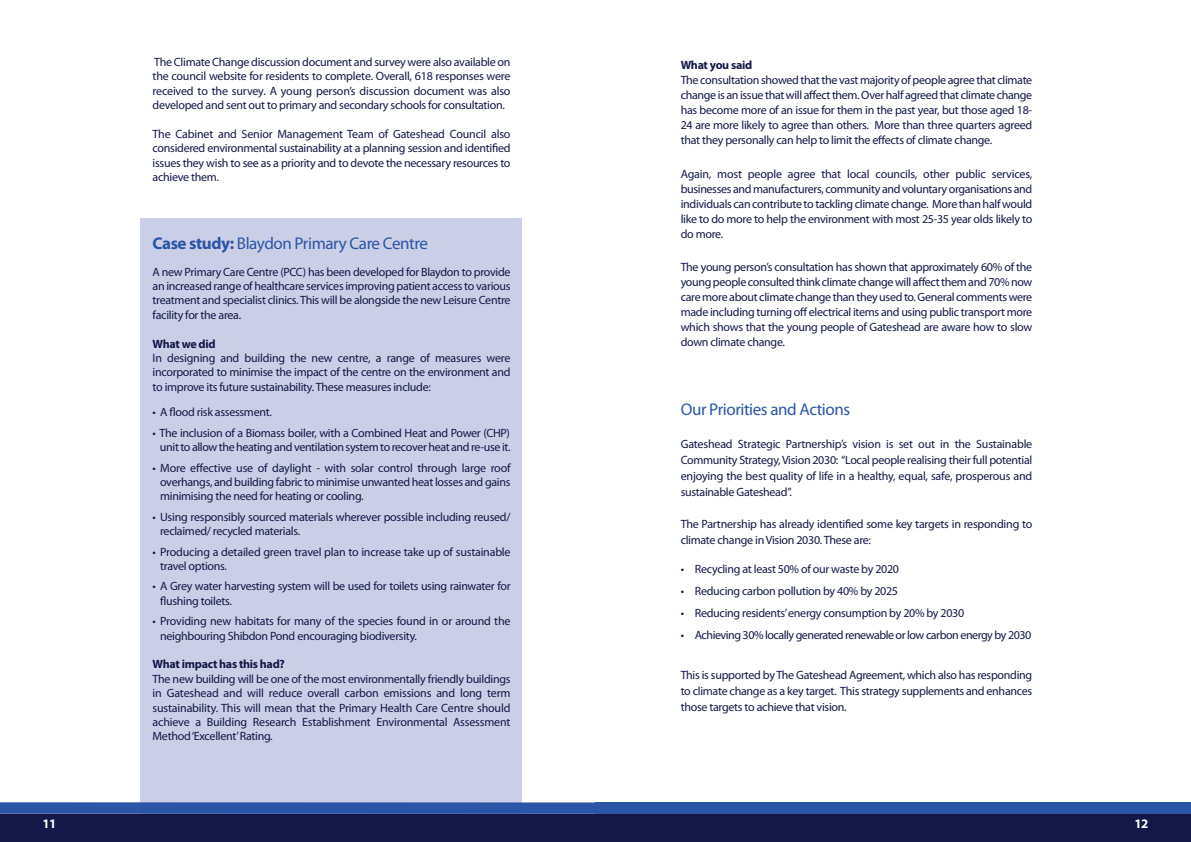
<style>
.page{position:relative;width:1191px;height:842px;background:#fff}
.page>*{position:absolute;margin:0;border:0;box-sizing:border-box;transform-origin:0 0}
.t1{font:17px "Myriad Pro";letter-spacing:-.025em;color:#2a56a5}
.t2{font:700 13px "Myriad Pro";color:#fff}
.t3{font:12px/14.4px "Myriad Pro";letter-spacing:-.025em;color:#131848;text-align:justify}
.t4{font:700 12px "Myriad Pro";letter-spacing:-.025em;color:#131848}
.s1{font-weight:700}
</style>
<div class="page">
<div style="left:595px;top:814px;width:596px;height:28px;background:#131848"></div>
<div style="left:595px;top:802px;width:596px;height:12px;background:#2a56a5"></div>
<div style="left:140px;top:218px;width:382px;height:596px;background:#cbcee7"></div>
<div style="left:0;top:814px;width:595px;height:28px;background:#131848"></div>
<div style="left:0;top:802px;width:595px;height:12px;background:#2a56a5"></div>
<p class="t3" style="left:153px;top:55px;width:359px">The Climate Change discussion document and survey were also available on the council website for residents to complete. Overall, 618 responses were received to the survey. A young person’s discussion document was also developed and sent out to primary and secondary schools for consultation.</p>
<p class="t3" style="left:153px;top:127px;width:359px">The Cabinet and Senior Management Team of Gateshead Council also considered environmental sustainability at a planning session and identified issues they wish to see as a priority and to devote the necessary resources to achieve them.</p>
<h1 class="t1" style="left:153px;top:237px;width:277px"><span class="s1">Case study:</span> Blaydon Primary Care Centre</h1>
<p class="t3" style="left:153px;top:265px;width:359px">A new Primary Care Centre (PCC) has been developed for Blaydon to provide an increased range of healthcare services improving patient access to various treatment and specialist clinics.This will be alongside the new Leisure Centre facility for the area.</p>
<p class="t4" style="left:153px;top:339px;width:64px">What we did</p>
<p class="t3" style="left:153px;top:352px;width:359px">In designing and building the new centre, a range of measures were incorporated to minimise the impact of the centre on the environment and to improve its future sustainability.These measures include:</p>
<p class="t3" style="left:153px;top:406px;width:121px">• A flood risk assessment.</p>
<p class="t3" style="left:153px;top:426px;width:359px;text-align:right">• The inclusion of a Biomass boiler, with a Combined Heat and Power (CHP) unittoallowtheheatingandventilationsystemtorecoverheat andre-useit.</p>
<p class="t3" style="left:160px;top:461px;width:352px;text-indent:-8px">• More effective use of daylight - with solar control through large roof overhangs, and building fabric to minimise unwanted heat losses and gains minimising the need for heating or cooling.</p>
<p class="t3" style="left:160px;top:510px;width:352px;text-indent:-8px">• Using responsibly sourced materials wherever possible including reused/ reclaimed/ recycled materials.</p>
<p class="t3" style="left:160px;top:545px;width:352px;text-indent:-7px">• Producing a detailed green travel plan to increase take up of sustainable travel options.</p>
<p class="t3" style="left:160px;top:580px;width:352px;text-indent:-8px">• A Grey water harvesting system will be used for toilets using rainwater for flushing toilets.</p>
<p class="t3" style="left:160px;top:615px;width:352px;text-indent:-7px">• Providing new habitats for many of the species found in or around the neighbouring Shibdon Pond encouraging biodiversity.</p>
<p class="t4" style="left:153px;top:660px;width:134px">What impact has this had?</p>
<p class="t3" style="left:153px;top:672px;width:359px">The new building will be one of the most environmentally friendly buildings in Gateshead and will reduce overall carbon emissions and long term sustainability. This will mean that the Primary Health Care Centre should achieve a Building Research Establishment Environmental Assessment Method‘Excellent’Rating.</p>
<p class="t4" style="left:680px;top:61px;width:73px">What you said</p>
<p class="t3" style="left:680px;top:74px;width:353px;line-height:15px">The consultation showed that the vast majority of people agree that climate change is an issue that will affect them. Over half agreed that climate change has become more of an issue for them in the past year, but those aged 18- 24 are more likely to agree than others. More than three quarters agreed that they personally can help to limit the effects of climate change.</p>
<p class="t3" style="left:680px;top:167px;width:353px;line-height:15px">Again, most people agree that local councils, other public services, businesses and manufacturers, community and voluntary organisations and individuals can contribute to tackling climate change. More than halfwould like to do more to help the environment with most 25-35 year olds likely to do more.</p>
<p class="t3" style="left:680px;top:260px;width:353px;line-height:15px">The young person’s consultation has shown that approximately 60% of the young people consulted think climate change will affect them and 70% now care more about climate change than they used to. General comments were made including turning offelectrical items and using public transport more which shows that the young people of Gateshead are aware how to slow down climate change.</p>
<h1 class="t1" style="left:680px;top:403px;width:171px">Our Priorities and Actions</h1>
<p class="t3" style="left:680px;top:437px;width:353px;line-height:16px">Gateshead Strategic Partnership’s vision is set out in the Sustainable Community Strategy,Vision 2030: “Local people realising their full potential enjoying the best quality of life in a healthy, equal, safe, prosperous and sustainable Gateshead”.</p>
<p class="t3" style="left:680px;top:517px;width:353px;line-height:16px">The Partnership has already identified some key targets in responding to climate change inVision 2030.These are:</p>
<p class="t3" style="left:680px;top:563px;width:220px">• Recycling at least 50% of our waste by 2020</p>
<p class="t3" style="left:680px;top:585px;width:219px">• Reducing carbon pollution by 40% by 2025</p>
<p class="t3" style="left:680px;top:607px;width:285px">• Reducing residents’energy consumption by 20% by 2030</p>
<p class="t3" style="left:680px;top:629px;width:352px">• Achieving 30% locally generated renewable or low carbon energy by 2030</p>
<p class="t3" style="left:680px;top:668px;width:353px;line-height:16px">This is supported byThe Gateshead Agreement, which also has responding to climate change as a key target. This strategy supplements and enhances those targets to achieve that vision.</p>
<p class="t2" style="left:43px;top:818px;width:15px">11</p>
<p class="t2" style="left:1134px;top:818px;width:15px">12</p>
</div>
